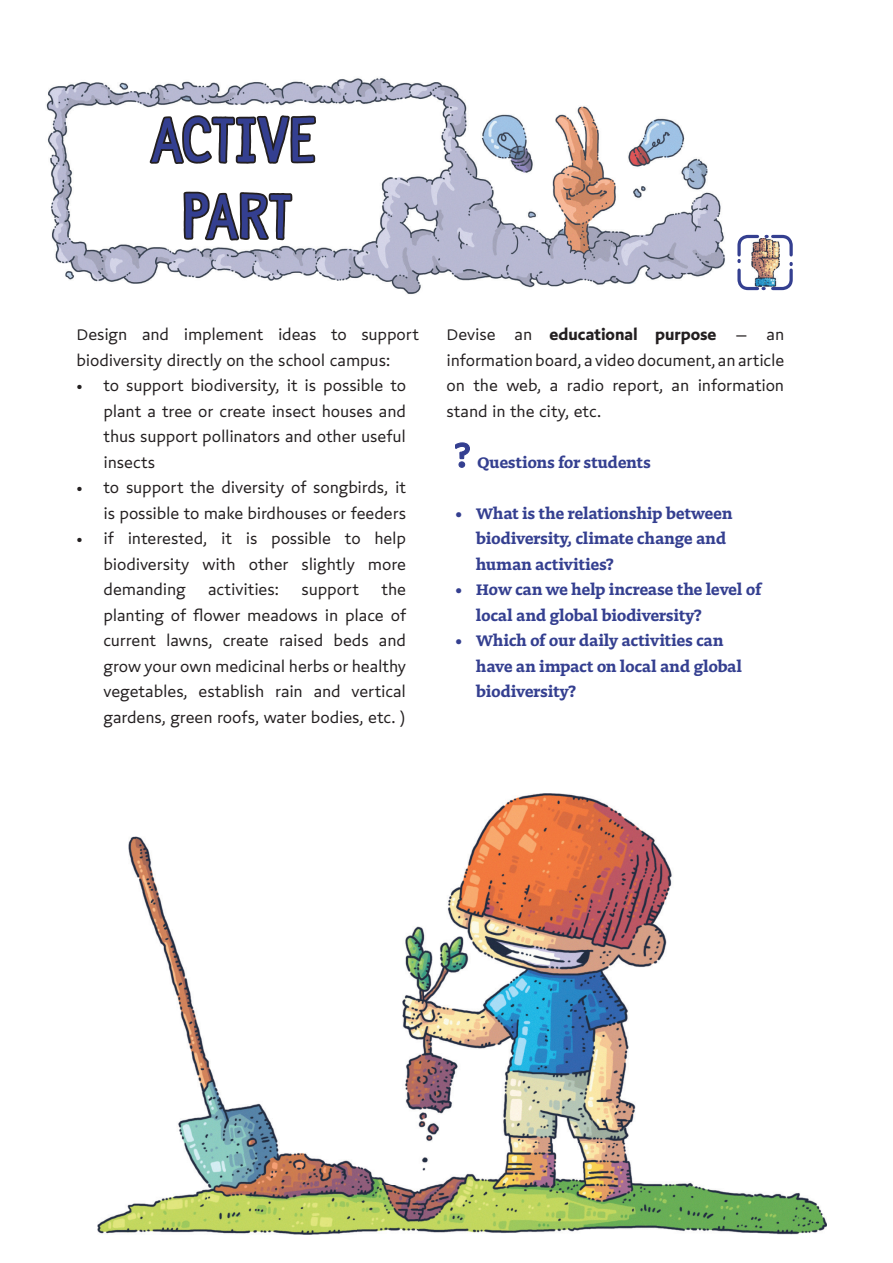
<style>
.page{position:relative;width:893px;height:1263px;background:#fff}
.page>*{position:absolute;margin:0;border:0;box-sizing:border-box;transform-origin:0 0}
.t1{font:57px/76.5px "Undersong Solid";letter-spacing:.035em;color:#343f90;text-align:center}
.t2{font:18px/25.5px "Doko Sans";letter-spacing:-.005em;color:#231f20;text-align:justify}
.t3{font:700 18px/25.5px "Doko";letter-spacing:.01em;color:#343f90}
.s1{font-weight:700}
</style>
<div class="page">
<img style="left:46px;top:78px;width:679px;height:217px">
<svg style="left:147px;top:78px;width:171px;height:217px"></svg>
<svg style="left:455px;top:442px;width:15px;height:26px"></svg>
<img style="left:359px;top:793px;width:313px;height:392px">
<img style="left:98px;top:836px;width:261px;height:399px">
<img style="left:358px;top:1185px;width:61px;height:50px">
<img style="left:419px;top:1144px;width:408px;height:91px">
<svg style="left:737px;top:234px;width:56px;height:57px"></svg>
<h1 class="t1" style="left:152px;top:101px;width:165px">ACTIVE<br>PART</h1>
<p class="t2" style="left:77px;top:321px;width:343px">Design and implement ideas to support biodiversity directly on the school campus:</p>
<p class="t2" style="left:104px;top:372px;width:304px;text-indent:-27px">• to support biodiversity, it is possible to plant a tree or create insect houses and thus support pollinators and other useful insects</p>
<p class="t2" style="left:77px;top:474px;width:331px;text-align:right">• to support the diversity of songbirds, it is possible to make birdhouses or feeders</p>
<p class="t2" style="left:104px;top:525px;width:304px;text-indent:-27px">• if interested, it is possible to help biodiversity with other slightly more demanding</p>
<p class="t2" style="left:104px;top:576px;width:304px;text-indent:278px">the planting of flower meadows in place of current lawns, create raised beds and grow your own medicinal herbs or healthy vegetables, establish rain and vertical gardens, green roofs, water bodies, etc. )</p>
<p class="t2" style="left:208px;top:576px;width:72px">activities:</p>
<p class="t2" style="left:302px;top:576px;width:58px">support</p>
<p class="t2" style="left:446px;top:321px;width:339px">Devise an <span class="s1">educational purpose</span> – an information board, a video document, an article on the web, a radio report, an information stand in the city, etc.</p>
<p class="t3" style="left:477px;top:449px;width:175px">Questions for students</p>
<p class="t3" style="left:476px;top:500px;width:257px;text-indent:-21px">• What is the relationship between biodiversity, climate change and human activities?</p>
<p class="t3" style="left:476px;top:576px;width:286px;text-indent:-21px">• How can we help increase the level of local and global biodiversity?</p>
<p class="t3" style="left:476px;top:627px;width:267px;text-indent:-21px">• Which of our daily activities can have an impact on local and global biodiversity?</p>
</div>
